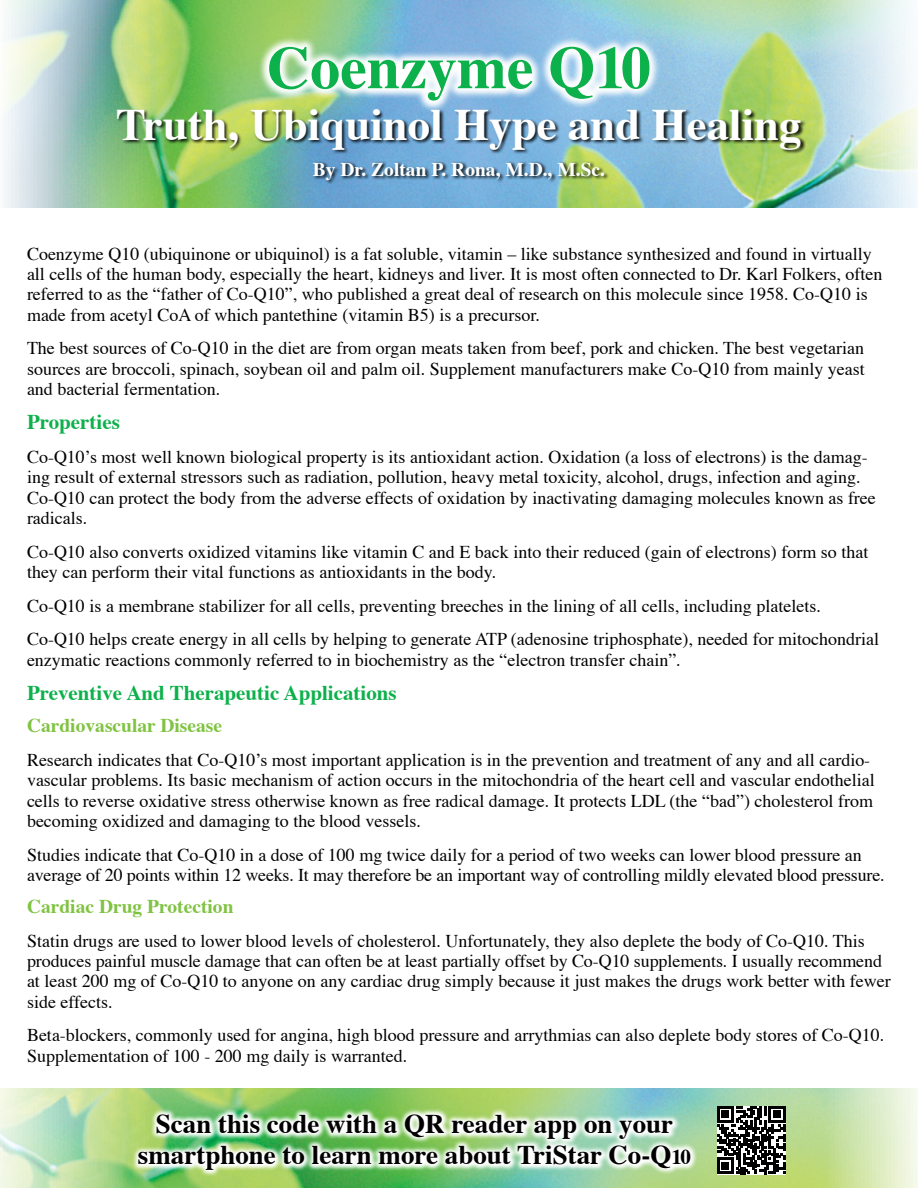
<style>
.page{position:relative;width:918px;height:1188px;background:#fff}
.page>*{position:absolute;margin:0;border:0;box-sizing:border-box;transform-origin:0 0}
.t1{font:700 60px "Times";color:#0db14b}
.t2{font:700 45px "Times";color:#fff}
.t3{font:700 27px/31.5px "Times";color:#000;text-align:center}
.t4{font:700 21px "Times";color:#0db14b}
.t5{font:700 19.5px "Times";color:#80c342}
.t6{font:700 19.5px "Times";color:#fff}
.t7{font:18px/20.2px "Times";color:#000}
.s1{font-size:21px}
</style>
<div class="page">
<img style="left:4px;top:0;width:914px;height:207px">
<img style="left:0;top:1089px;width:918px;height:99px">
<div style="left:118px;top:109px;width:688px;height:75px;background:#000;opacity:.85"></div>
<svg style="left:258px;top:36px;width:403px;height:76px"></svg>
<img style="left:132px;top:1108px;width:565px;height:68px">
<svg style="left:717px;top:1106px;width:68px;height:68px"></svg>
<h1 class="t1" style="left:267px;top:10px;width:386px">Coenzyme Q10</h1>
<h2 class="t2" style="left:116px;top:81px;width:687px">Truth, Ubiquinol Hype and Healing</h2>
<p class="t6" style="left:313px;top:150px;width:294px">By Dr. Zoltan P. Rona, M.D., M.Sc.</p>
<p class="t7" style="left:27px;top:242px;width:857px">Coenzyme Q10 (ubiquinone or ubiquinol) is a fat soluble, vitamin – like substance synthesized and found in virtually all cells of the human body, especially the heart, kidneys and liver. It is most often connected to Dr. Karl Folkers, often referred to as the “father of Co-Q10”, who published a great deal of research on this molecule since 1958. Co-Q10 is made from acetyl CoA of which pantethine (vitamin B5) is a precursor.</p>
<p class="t7" style="left:27px;top:337px;width:839px;text-align:justify">The best sources of Co-Q10 in the diet are from organ meats taken from beef, pork and chicken. The best vegetarian sources are broccoli, spinach, soybean oil and palm oil. Supplement manufacturers make Co-Q10 from mainly yeast and bacterial fermentation.</p>
<p class="t4" style="left:27px;top:402px;width:94px">Properties</p>
<p class="t7" style="left:27px;top:445px;width:850px">Co-Q10’s most well known biological property is its antioxidant action. Oxidation (a loss of electrons) is the damag&shy;ing result of external stressors such as radiation, pollution, heavy metal toxicity, alcohol, drugs, infection and aging.<br>Co-Q10 can protect the body from the adverse effects of oxidation by inactivating damaging molecules known as free radicals.</p>
<p class="t7" style="left:27px;top:540px;width:843px">Co-Q10 also converts oxidized vitamins like vitamin C and E back into their reduced (gain of electrons) form so that they can perform their vital functions as antioxidants in the body.</p>
<p class="t7" style="left:27px;top:587px;width:854px;line-height:33.8px">Co-Q10 is a membrane stabilizer for all cells, preventing breeches in the lining of all cells, including platelets.<br>Co-Q10 helps create energy in all cells by helping to generate ATP (adenosine triphosphate), needed for mitochondrial</p>
<p class="t7" style="left:27px;top:648px;width:655px">enzymatic reactions commonly referred to in biochemistry as the “electron transfer chain”.</p>
<p class="t4" style="left:27px;top:673px;width:371px">Preventive And Therapeutic Applications</p>
<p class="t5" style="left:27px;top:707px;width:197px">Cardiovascular Disease</p>
<p class="t7" style="left:27px;top:748px;width:849px">Research indicates that Co-Q10’s most important application is in the prevention and treatment of any and all cardio&shy;vascular problems. Its basic mechanism of action occurs in the mitochondria of the heart cell and vascular endothelial cells to reverse oxidative stress otherwise known as free radical damage. It protects LDL (the “bad”) cholesterol from becoming oxidized and damaging to the blood vessels.</p>
<p class="t7" style="left:27px;top:843px;width:859px">Studies indicate that Co-Q10 in a dose of 100 mg twice daily for a period of two weeks can lower blood pressure an average of 20 points within 12 weeks. It may therefore be an important way of controlling mildly elevated blood pressure.</p>
<p class="t5" style="left:27px;top:888px;width:208px">Cardiac Drug Protection</p>
<p class="t7" style="left:27px;top:929px;width:865px">Statin drugs are used to lower blood levels of cholesterol. Unfortunately, they also deplete the body of Co-Q10. This produces painful muscle damage that can often be at least partially offset by Co-Q10 supplements. I usually recommend at least 200 mg of Co-Q10 to anyone on any cardiac drug simply because it just makes the drugs work better with fewer side effects.</p>
<p class="t7" style="left:27px;top:1024px;width:859px">Beta-blockers, commonly used for angina, high blood pressure and arrythmias can also deplete body stores of Co-Q10.<br>Supplementation of 100 - 200 mg daily is warranted.</p>
<h3 class="t3" style="left:138px;top:1105px;width:554px">Scan this code with a QR reader app on your smartphone to learn more about TriStar Co-Q<span class="s1">10</span></h3>
</div>
